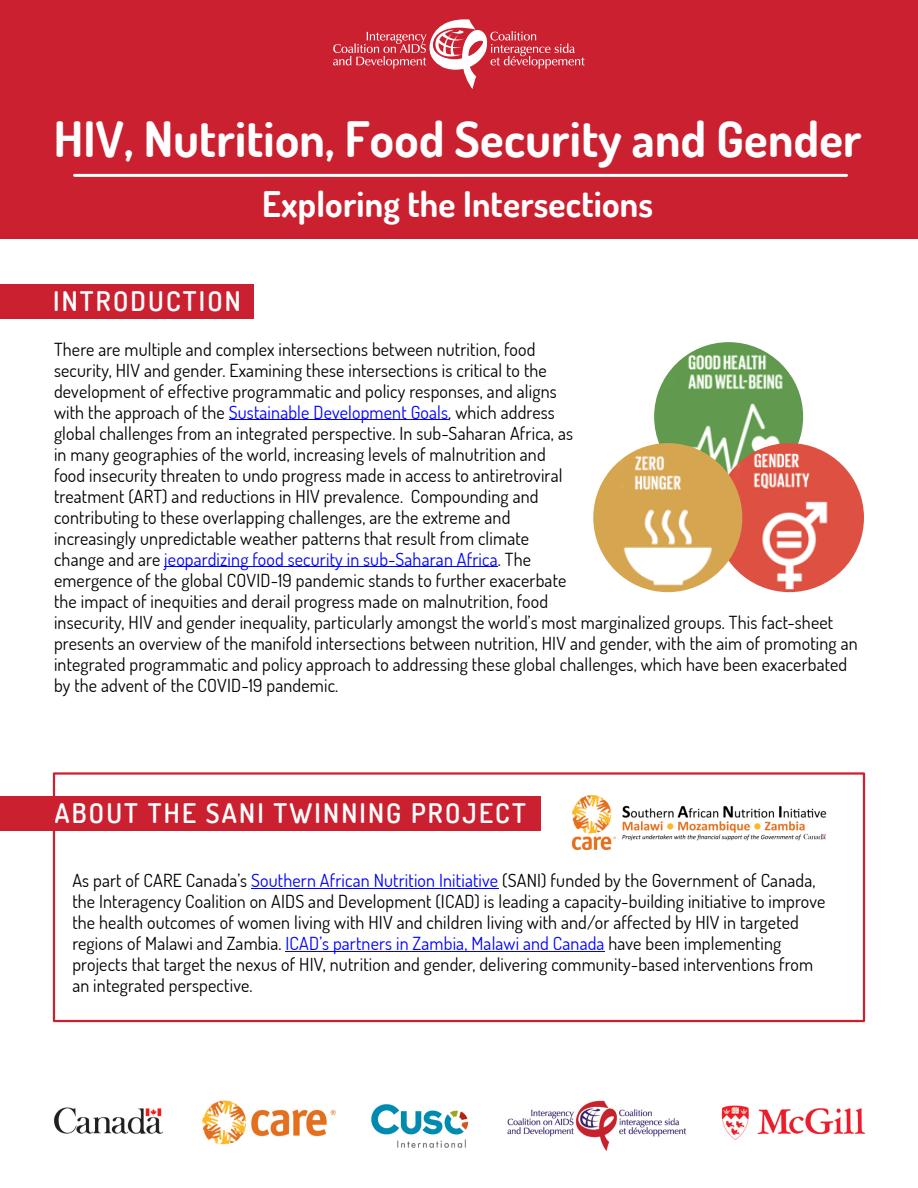
<style>
.page{position:relative;width:918px;height:1188px;background:#fff}
.page>*{position:absolute;margin:0;border:0;box-sizing:border-box;transform-origin:0 0}
.t1{font:700 48.75px "Dosis";letter-spacing:.005em;color:#fff}
.t2{font:700 35.25px "Dosis";letter-spacing:.005em;color:#fff}
.t3{font:600 27px "Dosis";letter-spacing:.08em;color:#fff}
.t4{font:18px/21px "Dosis";letter-spacing:.01em;color:#000}
.s1{color:#00f}
</style>
<div class="page">
<div style="left:0;top:284px;width:254px;height:35px;background:#cb2030"></div>
<div style="left:0;top:796px;width:540px;height:35px;background:#cb2030"></div>
<div style="left:0;top:0;width:918px;height:238px;background:#cb2030"></div>
<hr style="left:75px;top:174px;width:771px;height:3px;background:#fff">
<img style="left:53px;top:1100px;width:813px;height:51px">
<hr style="left:229px;top:420px;width:219px;height:1px;background:#00f">
<hr style="left:164px;top:567px;width:334px;height:1px;background:#00f">
<img style="left:654px;top:342px;width:149px;height:149px;border-radius:50%">
<img style="left:715px;top:443px;width:149px;height:149px;border-radius:50%">
<img style="left:593px;top:443px;width:149px;height:149px;border-radius:50%">
<img style="left:571px;top:795px;width:255px;height:55px">
<hr style="left:251px;top:888px;width:247px;height:1px;background:#00f">
<hr style="left:286px;top:951px;width:319px;height:1px;background:#00f">
<div style="left:53px;top:772px;width:812px;height:250px;border:2px solid #cb2030"></div>
<svg style="left:333px;top:19px;width:252px;height:70px"></svg>
<h1 class="t1" style="left:54px;top:106px;width:809px">HIV, Nutrition, Food Security and Gender</h1>
<h2 class="t2" style="left:262px;top:181px;width:392px">Exploring the Intersections</h2>
<h3 class="t3" style="left:53px;top:283px;width:189px">INTRODUCTION</h3>
<p class="t4" style="left:54px;top:338px;width:805px">There are multiple and complex intersections between nutrition, food<br>security, HIV and gender. Examining these intersections is critical to the<br>development of effective programmatic and policy responses, and aligns<br>with the approach of the <span class="s1">Sustainable Development Goals</span>, which address<br>global challenges from an integrated perspective. In sub-Saharan Africa, as<br>in many geographies of the world, increasing levels of malnutrition and<br>food insecurity threaten to undo progress made in access to antiretroviral<br>treatment (ART) and reductions in HIV prevalence. Compounding and<br>contributing to these overlapping challenges, are the extreme and<br>increasingly unpredictable weather patterns that result from climate<br>change and are <span class="s1">jeopardizing food security in sub-Saharan Africa</span>. The<br>emergence of the global COVID-19 pandemic stands to further exacerbate<br>the impact of inequities and derail progress made on malnutrition, food<br>insecurity, HIV and gender inequality, particularly amongst the world’s most marginalized groups. This fact-sheet presents an overview of the manifold intersections between nutrition, HIV and gender, with the aim of promoting an integrated programmatic and policy approach to addressing these global challenges, which have been exacerbated by the advent of the COVID-19 pandemic.</p>
<h3 class="t3" style="left:55px;top:795px;width:473px">ABOUT THE SANI TWINNING PROJECT</h3>
<p class="t4" style="left:72px;top:870px;width:755px">As part of CARE Canada’s <span class="s1">Southern African Nutrition Initiative</span> (SANI) funded by the Government of Canada, the Interagency Coalition on AIDS and Development (ICAD) is leading a capacity-building initiative to improve the health outcomes of women living with HIV and children living with and/or affected by HIV in targeted regions of Malawi and Zambia. <span class="s1">ICAD’s partners in Zambia, Malawi and Canada</span> have been implementing projects that target the nexus of HIV, nutrition and gender, delivering community-based interventions from an integrated perspective.</p>
</div>
